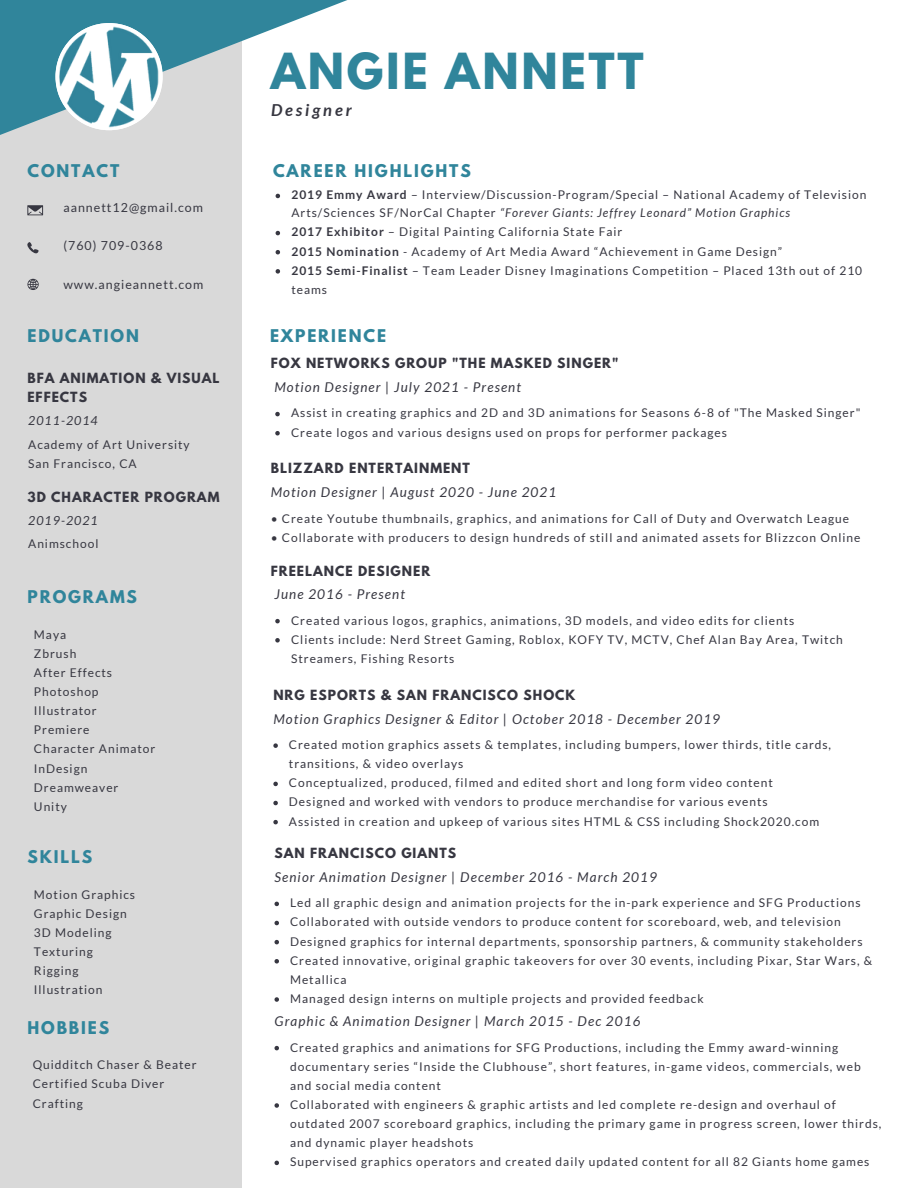
<style>
.page{position:relative;width:918px;height:1188px;background:#fff}
.page>*{position:absolute;margin:0;border:0;box-sizing:border-box;transform-origin:0 0}
.t1{font:700 44.1px "League Spartan";letter-spacing:.06em;color:#30859b}
.t2{font:italic 700 16.5px "Lato";letter-spacing:.175em;color:#373741}
.t3{font:700 15.6px "League Spartan";letter-spacing:.12em;color:#30859b}
.t4{font:italic 13.5px "Lato";letter-spacing:.08em;color:#373741}
.t5{font:700 12.45px/19.2px "League Spartan";letter-spacing:.08em;color:#373741}
.t6{font:12.45px "Lato";letter-spacing:.08em;color:#373741}
.t7{font:italic 12.45px "Lato";letter-spacing:.08em;color:#373741}
.t8{font:12px/19.2px "Lato";letter-spacing:.08em;color:#373741}
.s1{font-weight:700}
.s2{font-style:italic}
</style>
<div class="page">
<div style="left:0;top:0;width:242px;height:1188px;background:#d9d9d9"></div>
<svg style="left:0;top:0;width:347px;height:213px"></svg>
<svg style="left:27px;top:205px;width:16px;height:10px"></svg>
<svg style="left:27px;top:242px;width:12px;height:11px"></svg>
<svg style="left:27px;top:279px;width:12px;height:11px"></svg>
<img style="left:56px;top:20px;width:107px;height:114px">
<svg style="left:273px;top:743px;width:5px;height:5px"></svg>
<svg style="left:273px;top:782px;width:5px;height:4px"></svg>
<svg style="left:273px;top:801px;width:5px;height:4px"></svg>
<svg style="left:273px;top:820px;width:5px;height:4px"></svg>
<svg style="left:276px;top:194px;width:4px;height:4px"></svg>
<svg style="left:276px;top:231px;width:4px;height:4px"></svg>
<svg style="left:276px;top:250px;width:4px;height:4px"></svg>
<svg style="left:276px;top:269px;width:4px;height:5px"></svg>
<svg style="left:275px;top:902px;width:4px;height:4px"></svg>
<svg style="left:275px;top:921px;width:4px;height:4px"></svg>
<svg style="left:275px;top:940px;width:4px;height:4px"></svg>
<svg style="left:275px;top:959px;width:4px;height:5px"></svg>
<svg style="left:275px;top:997px;width:4px;height:5px"></svg>
<svg style="left:275px;top:1046px;width:4px;height:4px"></svg>
<svg style="left:275px;top:1103px;width:4px;height:5px"></svg>
<svg style="left:275px;top:1161px;width:4px;height:4px"></svg>
<svg style="left:275px;top:619px;width:5px;height:4px"></svg>
<svg style="left:275px;top:638px;width:5px;height:5px"></svg>
<svg style="left:275px;top:412px;width:5px;height:4px"></svg>
<svg style="left:275px;top:431px;width:5px;height:4px"></svg>
<h3 class="t3" style="left:27px;top:163px;width:93px">CONTACT</h3>
<p class="t6" style="left:63px;top:200px;width:141px">aannett12@gmail.com</p>
<p class="t6" style="left:63px;top:238px;width:101px">(760) 709-0368</p>
<p class="t6" style="left:63px;top:276px;width:141px">www.angieannett.com</p>
<h3 class="t3" style="left:27px;top:327px;width:113px">EDUCATION</h3>
<p class="t5" style="left:27px;top:370px;width:194px">BFA ANIMATION &amp; VISUAL<br>EFFECTS</p>
<p class="t7" style="left:28px;top:413px;width:71px">2011-2014</p>
<p class="t8" style="left:28px;top:434px;width:163px">Academy of Art University<br>San Francisco, CA</p>
<p class="t5" style="left:27px;top:489px;width:194px">3D CHARACTER PROGRAM</p>
<p class="t7" style="left:28px;top:512px;width:71px">2019-2021</p>
<p class="t8" style="left:28px;top:534px;width:72px">Animschool</p>
<h3 class="t3" style="left:27px;top:589px;width:111px">PROGRAMS</h3>
<p class="t8" style="left:34px;top:624px;width:123px">Maya<br>Zbrush<br>After Effects<br>Photoshop<br>Illustrator<br>Premiere<br>Character Animator<br>InDesign<br>Dreamweaver<br>Unity</p>
<h3 class="t3" style="left:27px;top:849px;width:66px">SKILLS</h3>
<p class="t8" style="left:34px;top:884px;width:103px">Motion Graphics<br>Graphic Design<br>3D Modeling<br>Texturing<br>Rigging<br>Illustration</p>
<h3 class="t3" style="left:27px;top:1020px;width:83px">HOBBIES</h3>
<p class="t8" style="left:33px;top:1055px;width:165px">Quidditch Chaser &amp; Beater<br>Certified Scuba Diver<br>Crafting</p>
<h1 class="t1" style="left:271px;top:49px;width:375px">ANGIE ANNETT</h1>
<h2 class="t2" style="left:271px;top:100px;width:82px">Designer</h2>
<h3 class="t3" style="left:273px;top:163px;width:199px">CAREER HIGHLIGHTS</h3>
<p class="t8" style="left:291px;top:186px;width:576px;line-height:18px"><span class="s1">2019 Emmy Award</span> – Interview/Discussion-Program/Special – National Academy of Television<br>Arts/Sciences SF/NorCal Chapter <span class="s2">“Forever Giants: Jeffrey Leonard” Motion Graphics</span></p>
<p class="t8" style="left:291px;top:222px;width:572px"><span class="s1">2017 Exhibitor</span> – Digital Painting California State Fair<br><span class="s1">2015 Nomination</span> - Academy of Art Media Award “Achievement in Game Design”<br><span class="s1">2015 Semi-Finalist</span> – Team Leader Disney Imaginations Competition – Placed 13th out of 210 teams</p>
<h3 class="t3" style="left:270px;top:327px;width:118px">EXPERIENCE</h3>
<p class="t5" style="left:271px;top:355px;width:349px">FOX NETWORKS GROUP "THE MASKED SINGER"</p>
<p class="t4" style="left:274px;top:379px;width:248px">Motion Designer | July 2021 - Present</p>
<p class="t8" style="left:291px;top:403px;width:571px">Assist in creating graphics and 2D and 3D animations for Seasons 6-8 of "The Masked Singer"<br>Create logos and various designs used on props for performer packages</p>
<p class="t5" style="left:271px;top:460px;width:201px">BLIZZARD ENTERTAINMENT</p>
<p class="t4" style="left:271px;top:484px;width:287px">Motion Designer | August 2020 - June 2021</p>
<p class="t8" style="left:271px;top:509px;width:580px">• Create Youtube thumbnails, graphics, and animations for Call of Duty and Overwatch League</p>
<p class="t8" style="left:271px;top:528px;width:591px">• Collaborate with producers to design hundreds of still and animated assets for Blizzcon Online</p>
<p class="t5" style="left:271px;top:563px;width:161px">FREELANCE DESIGNER</p>
<p class="t4" style="left:274px;top:586px;width:132px">June 2016 - Present</p>
<p class="t8" style="left:291px;top:610px;width:553px">Created various logos, graphics, animations, 3D models, and video edits for clients<br>Clients include: Nerd Street Gaming, Roblox, KOFY TV, MCTV, Chef Alan Bay Area, Twitch<br>Streamers, Fishing Resorts</p>
<p class="t5" style="left:273px;top:687px;width:304px">NRG ESPORTS &amp; SAN FRANCISCO SHOCK</p>
<p class="t4" style="left:273px;top:710px;width:448px">Motion Graphics Designer &amp; Editor | October 2018 - December 2019</p>
<p class="t8" style="left:289px;top:735px;width:544px">Created motion graphics assets &amp; templates, including bumpers, lower thirds, title cards, transitions, &amp; video overlays<br>Conceptualized, produced, filmed and edited short and long form video content Designed and worked with vendors to produce merchandise for various events<br>Assisted in creation and upkeep of various sites HTML &amp; CSS including Shock2020.com</p>
<p class="t5" style="left:275px;top:845px;width:183px">SAN FRANCISCO GIANTS</p>
<p class="t4" style="left:275px;top:869px;width:384px">Senior Animation Designer | December 2016 - March 2019</p>
<p class="t8" style="left:290px;top:893px;width:584px">Led all graphic design and animation projects for the in-park experience and SFG Productions Collaborated with outside vendors to produce content for scoreboard, web, and television Designed graphics for internal departments, sponsorship partners, &amp; community stakeholders Created innovative, original graphic takeovers for over 30 events, including Pixar, Star Wars, &amp; Metallica<br>Managed design interns on multiple projects and provided feedback</p>
<p class="t4" style="left:275px;top:1013px;width:368px">Graphic &amp; Animation Designer | March 2015 - Dec 2016</p>
<p class="t8" style="left:290px;top:1037px;width:593px">Created graphics and animations for SFG Productions, including the Emmy award-winning documentary series “Inside the Clubhouse”, short features, in-game videos, commercials, web and social media content<br>Collaborated with engineers &amp; graphic artists and led complete re-design and overhaul of outdated 2007 scoreboard graphics, including the primary game in progress screen, lower thirds, and dynamic player headshots<br>Supervised graphics operators and created daily updated content for all 82 Giants home games</p>
</div>
